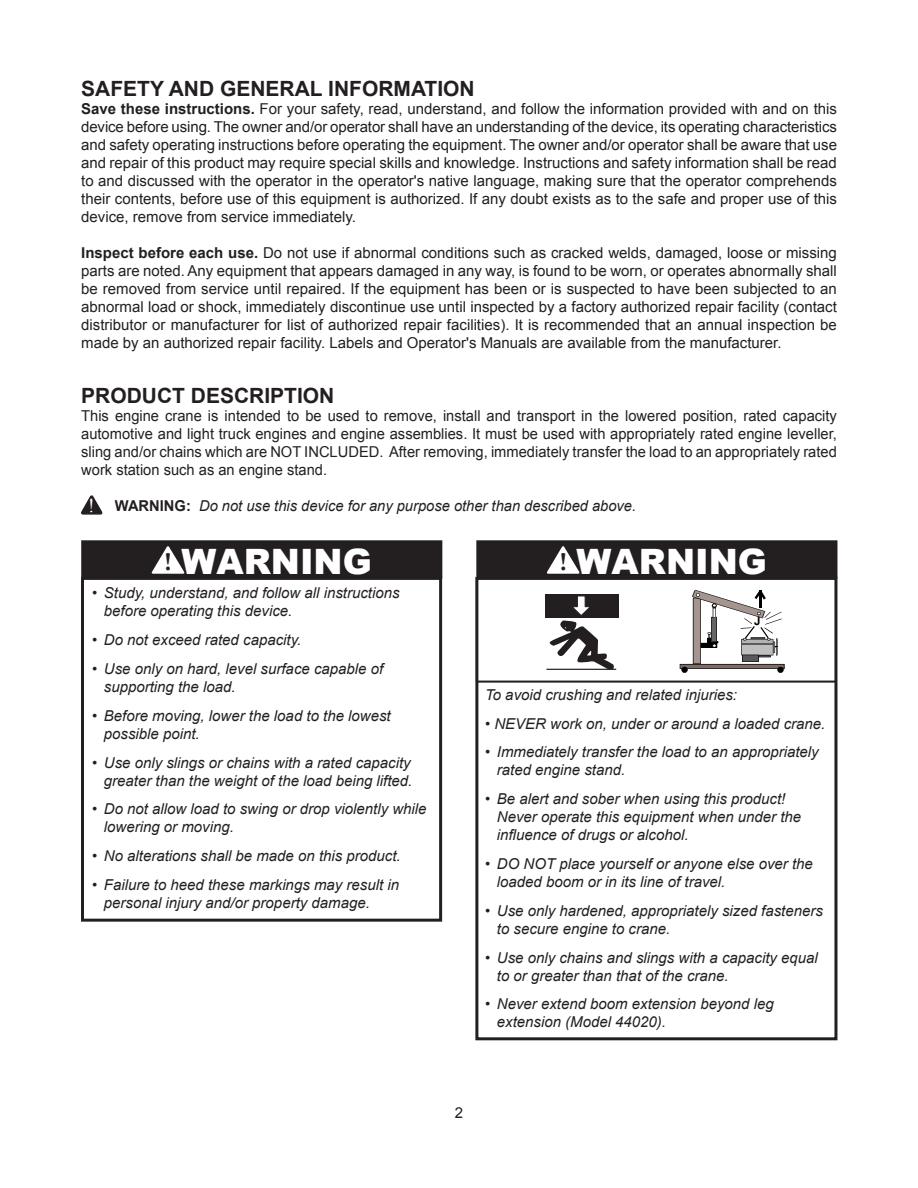
<style>
.page{position:relative;width:918px;height:1188px;background:#fff}
.page>*{position:absolute;margin:0;border:0;box-sizing:border-box;transform-origin:0 0}
.t1{font:900 34.95px "Arial";color:#fff}
.t2{font:700 21px "Arial";color:#231f20}
.t3{font:15px/18px "Arial";color:#231f20;text-align:justify}
.t4{font:italic 15px/18px "Arial";color:#231f20}
.s1{font-weight:700}
.s2{font-family:"Times New Roman";font-style:normal;font-size:19.5px;color:#fff}
.s3{font-weight:700;font-style:normal}
.s4{font-family:"Minion Pro";font-weight:400;font-size:34.5px;color:#231f20}
</style>
<div class="page">
<svg style="left:81px;top:495px;width:22px;height:20px"></svg>
<div style="left:81px;top:577px;width:361px;height:345px;border:3px solid #231f20"></div>
<div style="left:475px;top:577px;width:362px;height:463px;border:3px solid #231f20"></div>
<div style="left:476px;top:577px;width:361px;height:106px;border:2px solid #231f20"></div>
<div style="left:546px;top:594px;width:73px;height:24px;background:#231f20"></div>
<hr style="left:546px;top:669px;width:70px;height:1px;background:#231f20">
<svg style="left:549px;top:596px;width:65px;height:74px"></svg>
<div style="left:83px;top:542px;width:358px;height:35px;background:#231f20"></div>
<div style="left:81px;top:540px;width:361px;height:38px;border:3px solid #231f20"></div>
<svg style="left:151px;top:546px;width:34px;height:28px"></svg>
<div style="left:478px;top:542px;width:358px;height:35px;background:#231f20"></div>
<div style="left:476px;top:540px;width:361px;height:38px;border:3px solid #231f20"></div>
<svg style="left:546px;top:546px;width:34px;height:28px"></svg>
<svg style="left:680px;top:590px;width:104px;height:83px"></svg>
<h2 class="t2" style="left:81px;top:75px;width:395px">SAFETY AND GENERAL INFORMATION</h2>
<p class="t3" style="left:81px;top:100px;width:757px"><span class="s1">Save these instructions.</span> For your safety, read, understand, and follow the information provided with and on this device before using. The owner and/or operator shall have an understanding of the device, its operating characteristics and safety operating instructions before operating the equipment. The owner and/or operator shall be aware that use and repair of this product may require special skills and knowledge. Instructions and safety information shall be read to and discussed with the operator in the operator's native language, making sure that the operator comprehends their contents, before use of this equipment is authorized. If any doubt exists as to the safe and proper use of this device, remove from service immediately.</p>
<p class="t3" style="left:81px;top:244px;width:757px"><span class="s1">Inspect before each use.</span> Do not use if abnormal conditions such as cracked welds, damaged, loose or missing parts are noted. Any equipment that appears damaged in any way, is found to be worn, or operates abnormally shall be removed from service until repaired. If the equipment has been or is suspected to have been subjected to an abnormal load or shock, immediately discontinue use until inspected by a factory authorized repair facility (contact distributor or manufacturer for list of authorized repair facilities). It is recommended that an annual inspection be made by an authorized repair facility. Labels and Operator's Manuals are available from the manufacturer.</p>
<h2 class="t2" style="left:81px;top:382px;width:255px">PRODUCT DESCRIPTION</h2>
<p class="t3" style="left:81px;top:407px;width:757px">This engine crane is intended to be used to remove, install and transport in the lowered position, rated capacity automotive and light truck engines and engine assemblies. It must be used with appropriately rated engine leveller, sling and/or chains which are NOT INCLUDED. After removing, immediately transfer the load to an appropriately rated work station such as an engine stand.</p>
<p class="t4" style="left:88px;top:497px;width:550px"><span class="s2">!</span> <span class="s3">WARNING:</span> Do not use this device for any purpose other than described above.</p>
<h1 class="t1" style="left:164px;top:536px;width:209px"><span class="s4">!</span> WARNING</h1>
<h1 class="t1" style="left:559px;top:536px;width:209px"><span class="s4">!</span> WARNING</h1>
<p class="t4" style="left:104px;top:584px;width:297px;text-indent:-12px">• Study, understand, and follow all instructions before operating this device.</p>
<p class="t4" style="left:92px;top:631px;width:211px">• Do not exceed rated capacity.</p>
<p class="t4" style="left:104px;top:660px;width:281px;text-indent:-12px">• Use only on hard, level surface capable of supporting the load.</p>
<p class="t4" style="left:104px;top:707px;width:288px;text-indent:-12px">• Before moving, lower the load to the lowest possible point.</p>
<p class="t4" style="left:92px;top:754px;width:322px;text-align:right">• Use only slings or chains with a rated capacity greater than the weight of the load being lifted.</p>
<p class="t4" style="left:104px;top:800px;width:324px;text-indent:-12px">• Do not allow load to swing or drop violently while lowering or moving.</p>
<p class="t4" style="left:92px;top:847px;width:310px">• No alterations shall be made on this product.</p>
<p class="t4" style="left:104px;top:876px;width:297px;text-indent:-12px">• Failure to heed these markings may result in personal injury and/or property damage.</p>
<p class="t4" style="left:485px;top:686px;width:254px">To avoid crushing and related injuries:</p>
<p class="t4" style="left:485px;top:715px;width:342px">• NEVER work on, under or around a loaded crane.</p>
<p class="t4" style="left:497px;top:743px;width:323px;text-indent:-12px">• Immediately transfer the load to an appropriately rated engine stand.</p>
<p class="t4" style="left:497px;top:790px;width:306px;text-indent:-12px">• Be alert and sober when using this product!<br>Never operate this equipment when under the influence of drugs or alcohol.</p>
<p class="t4" style="left:497px;top:855px;width:317px;text-indent:-12px">• DO NOT place yourself or anyone else over the loaded boom or in its line of travel.</p>
<p class="t4" style="left:497px;top:902px;width:327px;text-indent:-12px">• Use only hardened, appropriately sized fasteners to secure engine to crane.</p>
<p class="t4" style="left:497px;top:949px;width:322px;text-indent:-12px">• Use only chains and slings with a capacity equal to or greater than that of the crane.</p>
<p class="t4" style="left:497px;top:995px;width:278px;text-indent:-12px">• Never extend boom extension beyond leg extension (Model 44020).</p>
<p class="t3" style="left:455px;top:1104px;width:10px">2</p>
</div>
